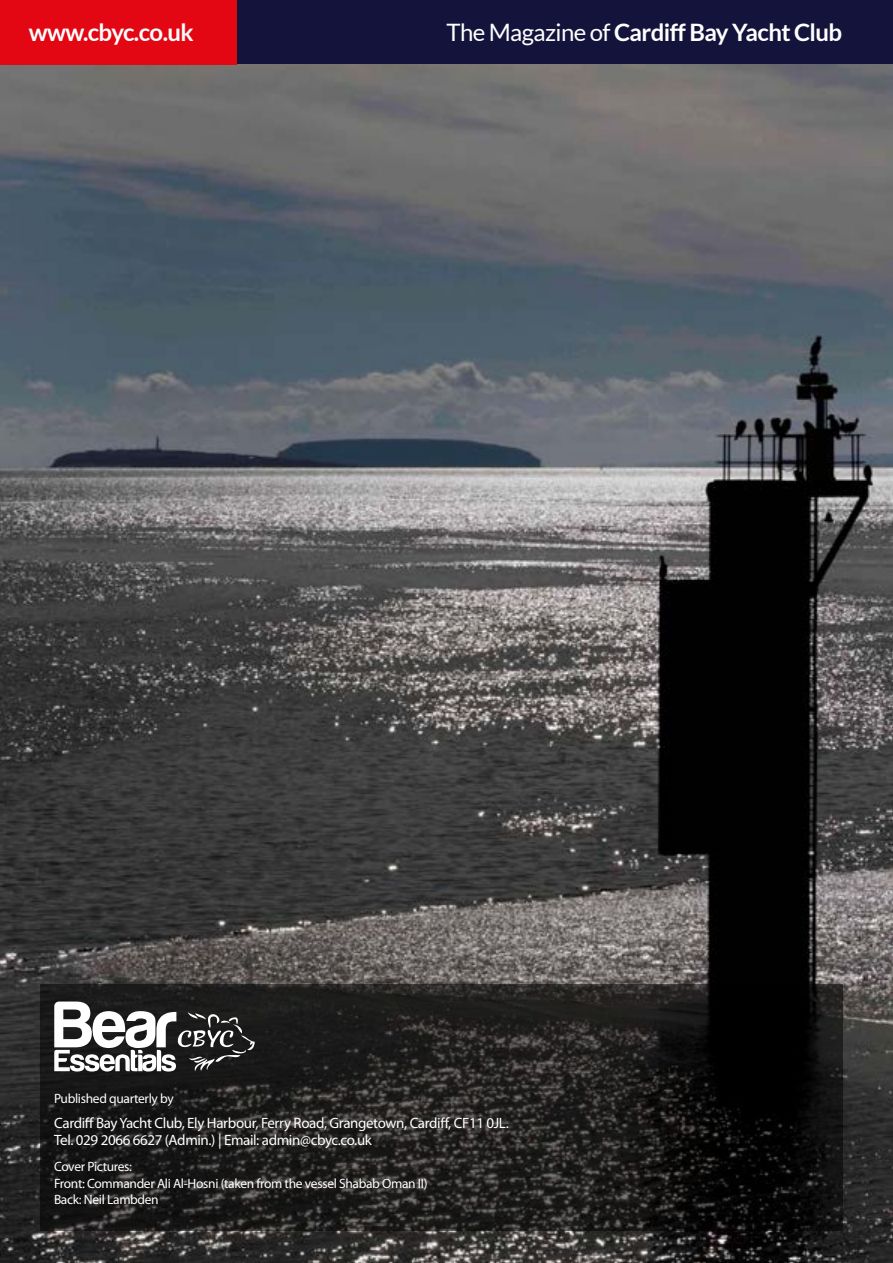
<style>
.page{position:relative;width:893px;height:1263px;background:#fff}
.page>*{position:absolute;margin:0;border:0;box-sizing:border-box;transform-origin:0 0}
.t1{font:700 24px "Lato";letter-spacing:-.025em;color:#fff}
.t2{font:15px/16.5px "Myriad Pro";letter-spacing:-.025em;color:#fff}
.t3{font:13.5px/16.5px "Myriad Pro";letter-spacing:-.025em;color:#fff}
.s1{font-weight:400}
</style>
<div class="page">
<img style="left:0;top:64px;width:893px;height:1199px">
<svg style="left:40px;top:984px;width:802px;height:247px;background:#1d1c1b"></svg>
<div style="left:0;top:0;width:893px;height:64px;background:#14133b"></div>
<div style="left:0;top:0;width:237px;height:64px;background:#e30613"></div>
<svg style="left:54px;top:1001px;width:201px;height:70px"></svg>
<h1 class="t1" style="left:29px;top:18px;width:167px">www.cbyc.co.uk</h1>
<h1 class="t1" style="left:446px;top:18px;width:397px"><span class="s1">The Magazine of</span> Cardiff Bay Yacht Club</h1>
<p class="t3" style="left:54px;top:1090px;width:121px">Published quarterly by</p>
<p class="t2" style="left:54px;top:1115px;width:456px">Cardiff Bay Yacht Club, Ely Harbour, Ferry Road, Grangetown, Cardiff, CF11 0JL.<br>Tel. 029 2066 6627 (Admin.) | Email: admin@cbyc.co.uk</p>
<p class="t3" style="left:54px;top:1158px;width:375px">Cover Pictures:<br>Front: Commander Ali Al-Hosni (taken from the vessel Shabab Oman II)<br>Back: Neil Lambden</p>
</div>
